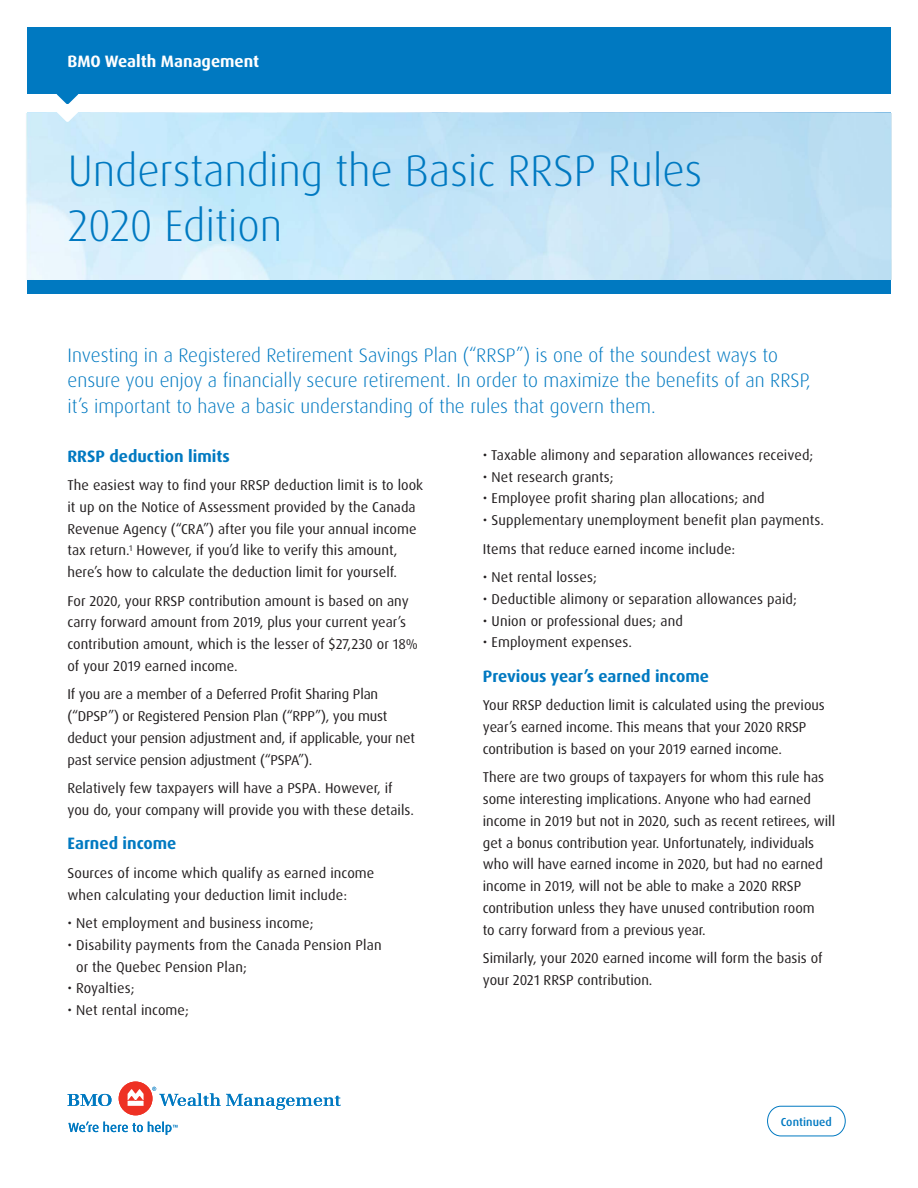
<style>
.page{position:relative;width:918px;height:1188px;background:#fff}
.page>*{position:absolute;margin:0;border:0;box-sizing:border-box;transform-origin:0 0}
.t1{font:300 44.25px/55.3px "Dax Pro";letter-spacing:-.005em;color:#0079c1}
.t2{font:300 19.5px/25.5px "Dax Pro";color:#0079c1}
.t3{font:700 16.5px "Dax Pro";color:#0079c1}
.t4{font:700 16.5px "Dax Pro";color:#fff}
.t5{font:14.25px/21.8px "Dax Pro";color:#231f20}
.t6{font:500 11.55px "Dax Pro";letter-spacing:.01em;color:#0079c1}
</style>
<div class="page">
<div style="left:27px;top:27px;width:864px;height:67px;background:#0079c1"></div>
<svg style="left:27px;top:94px;width:864px;height:186px;background:#cae8f8"></svg>
<div style="left:27px;top:280px;width:864px;height:14px;background:#0079c1"></div>
<svg style="left:68px;top:1094px;width:43px;height:12px"></svg>
<div style="left:119px;top:1082px;width:34px;height:33px;background:#ee3124;border-radius:50%"></div>
<svg style="left:128px;top:1089px;width:16px;height:17px"></svg>
<svg style="left:152px;top:1087px;width:189px;height:23px"></svg>
<svg style="left:69px;top:1122px;width:108px;height:13px"></svg>
<svg style="left:767px;top:1106px;width:79px;height:30px"></svg>
<p class="t4" style="left:68px;top:51px;width:193px">BMO Wealth Management</p>
<p class="t1" style="left:68px;top:143px;width:636px">Understanding the Basic RRSP Rules<br>2020 Edition</p>
<p class="t2" style="left:68px;top:342px;width:745px">Investing in a Registered Retirement Savings Plan (“RRSP”) is one of the soundest ways to ensure you enjoy a financially secure retirement. In order to maximize the benefits of an RRSP, it’s important to have a basic understanding of the rules that govern them.</p>
<h1 class="t3" style="left:68px;top:445px;width:164px">RRSP deduction limits</h1>
<p class="t5" style="left:67px;top:474px;width:357px">The easiest way to find your RRSP deduction limit is to look it up on the Notice of Assessment provided by the Canada Revenue Agency (“CRA”) after you file your annual income tax return.<sup>1</sup> However, if you’d like to verify this amount, here’s how to calculate the deduction limit for yourself.</p>
<p class="t5" style="left:67px;top:590px;width:352px">For 2020, your RRSP contribution amount is based on any carry forward amount from 2019, plus your current year’s contribution amount, which is the lesser of $27,230 or 18% of your 2019 earned income.</p>
<p class="t5" style="left:67px;top:684px;width:349px">If you are a member of a Deferred Profit Sharing Plan (“DPSP”) or Registered Pension Plan (“RPP”), you must deduct your pension adjustment and, if applicable, your net past service pension adjustment (“PSPA”).</p>
<p class="t5" style="left:67px;top:777px;width:348px">Relatively few taxpayers will have a PSPA. However, if you do, your company will provide you with these details.</p>
<h1 class="t3" style="left:68px;top:833px;width:110px">Earned income</h1>
<p class="t5" style="left:68px;top:862px;width:308px">Sources of income which qualify as earned income when calculating your deduction limit include:</p>
<p class="t5" style="left:68px;top:912px;width:247px">• Net employment and business income;</p>
<p class="t5" style="left:76px;top:934px;width:307px;text-indent:-9px">• Disability payments from the Canada Pension Plan or the Quebec Pension Plan;</p>
<p class="t5" style="left:68px;top:978px;width:69px">• Royalties;</p>
<p class="t5" style="left:68px;top:999px;width:123px">• Net rental income;</p>
<p class="t5" style="left:483px;top:444px;width:332px">• Taxable alimony and separation allowances received;</p>
<p class="t5" style="left:483px;top:466px;width:132px">• Net research grants;</p>
<p class="t5" style="left:483px;top:488px;width:283px">• Employee profit sharing plan allocations; and</p>
<p class="t5" style="left:483px;top:509px;width:343px">• Supplementary unemployment benefit plan payments.</p>
<p class="t5" style="left:483px;top:538px;width:254px">Items that reduce earned income include:</p>
<p class="t5" style="left:483px;top:566px;width:116px">• Net rental losses;</p>
<p class="t5" style="left:483px;top:588px;width:316px">• Deductible alimony or separation allowances paid;</p>
<p class="t5" style="left:483px;top:610px;width:202px">• Union or professional dues; and</p>
<p class="t5" style="left:483px;top:632px;width:151px">• Employment expenses.</p>
<h1 class="t3" style="left:483px;top:666px;width:228px">Previous year’s earned income</h1>
<p class="t5" style="left:483px;top:695px;width:343px">Your RRSP deduction limit is calculated using the previous year’s earned income. This means that your 2020 RRSP contribution is based on your 2019 earned income.</p>
<p class="t5" style="left:483px;top:767px;width:354px">There are two groups of taxpayers for whom this rule has some interesting implications. Anyone who had earned income in 2019 but not in 2020, such as recent retirees, will get a bonus contribution year. Unfortunately, individuals who will have earned income in 2020, but had no earned income in 2019, will not be able to make a 2020 RRSP contribution unless they have unused contribution room<br>to carry forward from a previous year.</p>
<p class="t5" style="left:483px;top:947px;width:341px">Similarly, your 2020 earned income will form the basis of your 2021 RRSP contribution.</p>
<p class="t6" style="left:781px;top:1114px;width:53px">Continued</p>
</div>
